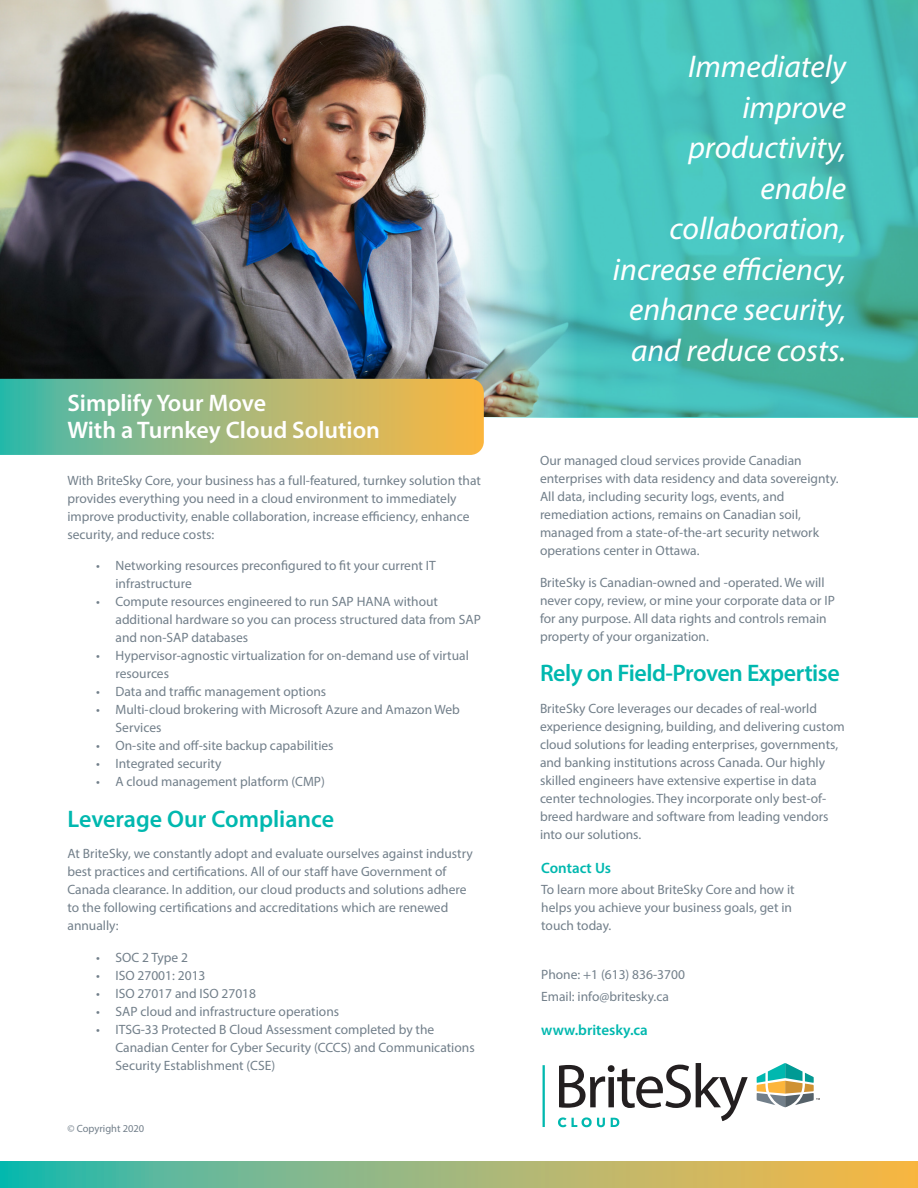
<style>
.page{position:relative;width:918px;height:1188px;background:#fff}
.page>*{position:absolute;margin:0;border:0;box-sizing:border-box;transform-origin:0 0}
.Pull_quote{font:italic 31.5px/40.5px "Myriad Pro";color:#fff;text-align:right}
.body_text{font:600 24px "Myriad Pro";letter-spacing:-.015em;color:#00b8af}
.subhead_rev{font:600 24px/27px "Myriad Pro";color:#fff}
.sidebar_green_bold{font:600 15px "Myriad Pro";color:#00b8af}
.body_text-2{font:13.5px/18px "Myriad Pro";color:#727f8a}
.Bullets{font:13.5px/18px "Myriad Pro";color:#727f8a}
.sidebar_text{font:13.5px "Myriad Pro";color:#727f8a}
.t1{font:10.5px "Myriad Pro";color:#727f8a}
</style>
<div class="page">
<img style="left:0;top:0;width:464px;height:379px">
<svg style="left:464px;top:0;width:454px;height:418px;background:#5ac4bd"></svg>
<svg style="left:0;top:1161px;width:918px;height:27px;background:#9ab77b"></svg>
<svg style="left:0;top:379px;width:484px;height:76px;background:#a4b777"></svg>
<svg style="left:757px;top:1063px;width:63px;height:44px"></svg>
<svg style="left:558px;top:1063px;width:190px;height:64px"></svg>
<hr style="left:543px;top:1065px;width:2px;height:62px;background:#00b8af">
<p class="subhead_rev" style="left:68px;top:389px;width:314px">Simplify Your Move<br>With a Turnkey Cloud Solution</p>
<p class="body_text-2" style="left:68px;top:471px;width:415px">With BriteSky Core, your business has a full-featured, turnkey solution that provides everything you need in a cloud environment to immediately improve productivity, enable collaboration, increase efficiency, enhance security, and reduce costs:</p>
<p class="Bullets" style="left:116px;top:557px;width:322px;text-indent:-20px">• Networking resources preconfigured to fit your current IT infrastructure</p>
<p class="Bullets" style="left:116px;top:593px;width:367px;text-indent:-20px">• Compute resources engineered to run SAP HANA without additional hardware so you can process structured data from SAP and non-SAP databases</p>
<p class="Bullets" style="left:116px;top:647px;width:355px;text-indent:-20px">• Hypervisor-agnostic virtualization for on-demand use of virtual resources</p>
<p class="Bullets" style="left:96px;top:683px;width:232px">• Data and traffic management options</p>
<p class="Bullets" style="left:116px;top:701px;width:346px;text-indent:-20px">• Multi-cloud brokering with Microsoft Azure and Amazon Web<br>Services</p>
<p class="Bullets" style="left:96px;top:737px;width:239px">• On-site and off-site backup capabilities</p>
<p class="Bullets" style="left:96px;top:755px;width:127px">• Integrated security</p>
<p class="Bullets" style="left:96px;top:773px;width:230px">• A cloud management platform (CMP)</p>
<p class="body_text" style="left:68px;top:804px;width:268px">Leverage Our Compliance</p>
<p class="body_text-2" style="left:68px;top:845px;width:407px">At BriteSky, we constantly adopt and evaluate ourselves against industry best practices and certifications. All of our staff have Government of Canada clearance. In addition, our cloud products and solutions adhere to the following certifications and accreditations which are renewed annually:</p>
<p class="Bullets" style="left:96px;top:948px;width:94px">• SOC 2 Type 2</p>
<p class="Bullets" style="left:96px;top:966px;width:111px">• ISO 27001: 2013</p>
<p class="Bullets" style="left:96px;top:984px;width:162px">• ISO 27017 and ISO 27018</p>
<p class="Bullets" style="left:96px;top:1002px;width:245px">• SAP cloud and infrastructure operations</p>
<p class="Bullets" style="left:116px;top:1020px;width:361px;text-indent:-20px">• ITSG-33 Protected B Cloud Assessment completed by the<br>Canadian Center for Cyber Security (CCCS) and Communications<br>Security Establishment (CSE)</p>
<p class="t1" style="left:68px;top:1122px;width:78px">© Copyright 2020</p>
<p class="Pull_quote" style="left:613px;top:46px;width:235px">Immediately improve productivity, enable collaboration, increase efficiency, enhance security, and reduce costs.</p>
<p class="body_text-2" style="left:540px;top:451px;width:300px">Our managed cloud services provide Canadian enterprises with data residency and data sovereignty.<br>All data, including security logs, events, and remediation actions, remains on Canadian soil, managed from a state-of-the-art security network operations center in Ottawa.</p>
<p class="body_text-2" style="left:540px;top:573px;width:296px">BriteSky is Canadian-owned and -operated. We will never copy, review, or mine your corporate data or IP for any purpose. All data rights and controls remain property of your organization.</p>
<p class="body_text" style="left:540px;top:658px;width:301px">Rely on Field-Proven Expertise</p>
<p class="body_text-2" style="left:540px;top:699px;width:306px">BriteSky Core leverages our decades of real-world experience designing, building, and delivering custom cloud solutions for leading enterprises, governments, and banking institutions across Canada. Our highly skilled engineers have extensive expertise in data center technologies. They incorporate only best-of&shy;breed hardware and software from leading vendors into our solutions.</p>
<p class="sidebar_green_bold" style="left:541px;top:858px;width:71px">Contact Us</p>
<p class="body_text-2" style="left:541px;top:880px;width:255px">To learn more about BriteSky Core and how it helps you achieve your business goals, get in touch today.</p>
<p class="sidebar_text" style="left:541px;top:967px;width:145px">Phone: +1 (613) 836-3700</p>
<p class="sidebar_text" style="left:541px;top:988px;width:129px">Email: info@britesky.ca</p>
<p class="sidebar_green_bold" style="left:541px;top:1021px;width:108px">www.britesky.ca</p>
</div>
